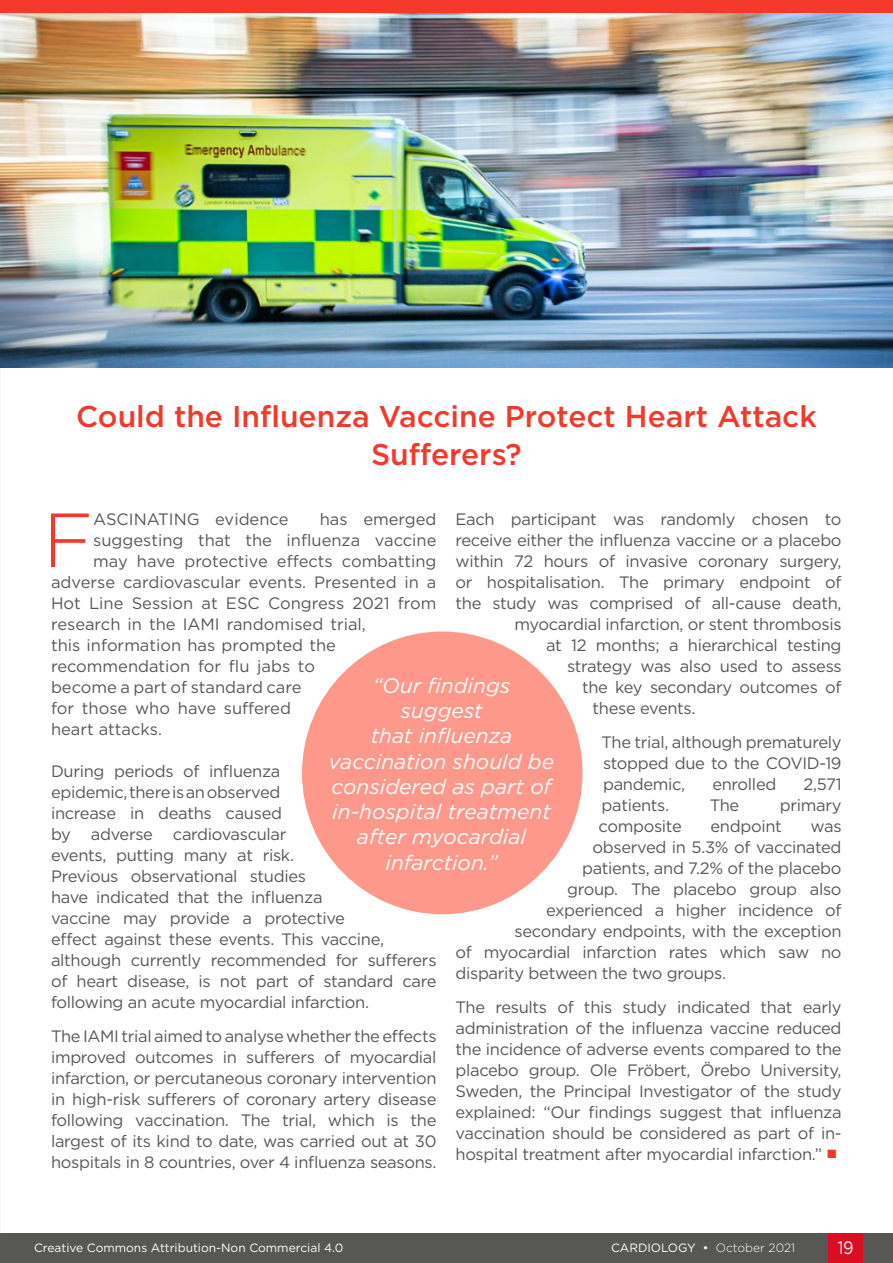
<style>
.page{position:relative;width:893px;height:1263px;background:#fff}
.page>*{position:absolute;margin:0;border:0;box-sizing:border-box;transform-origin:0 0}
.Drop_Cap{font:300 76.5px "Gotham";color:#f4382b}
.Story_Title_Heading{font:500 30px/37.5px "Gotham";color:#f4382b;text-align:center}
.Body_Text_Quote{font:italic 21px/25.2px "Gotham";color:#fff;text-align:center}
.t1{font:18px "Gotham";color:#fff;scale:.9 1}
.Body_Text{font:16.5px/21px "Gotham";letter-spacing:-.02em;color:#575756;text-align:justify}
.Drop_Cap-2{font:16.5px "Gotham";color:#575756}
.t2{font:12px "Gotham";color:#fff}
.s1{font-family:"Arial";font-size:18px;color:#f4382b}
.s2{font-weight:300}
</style>
<div class="page">
<div style="left:0;top:1233px;width:893px;height:30px;background:#575756"></div>
<div style="left:829px;top:1233px;width:34px;height:30px;background:#dc0c23"></div>
<img style="left:0;top:13px;width:893px;height:355px">
<div style="left:302px;top:631px;width:280px;height:283px;background:#fe988a;border-radius:50%"></div>
<div style="left:0;top:0;width:893px;height:13px;background:#f4382b"></div>
<p class="Story_Title_Heading" style="left:76px;top:397px;width:742px">Could the Influenza Vaccine Protect Heart Attack<br>Sufferers?</p>
<p class="Drop_Cap" style="left:43px;top:492px;width:52px">F</p>
<p class="Drop_Cap-2" style="left:93px;top:509px;width:197px">ASCINATING evidence</p>
<p class="Drop_Cap-2" style="left:320px;top:509px;width:118px">has emerged</p>
<p class="Body_Text" style="left:455px;top:508px;width:388px">Each participant was randomly chosen to</p>
<p class="Body_Text" style="left:455px;top:529px;width:388px">receive either the influenza vaccine or a placebo</p>
<p class="Body_Text" style="left:455px;top:550px;width:388px">within 72 hours of invasive coronary surgery,</p>
<p class="Body_Text" style="left:455px;top:571px;width:388px">or hospitalisation. The primary endpoint of</p>
<p class="Body_Text" style="left:455px;top:592px;width:388px">the study was comprised of all-cause death,</p>
<p class="Body_Text" style="left:515px;top:613px;width:329px">myocardial infarction, or stent thrombosis</p>
<p class="Body_Text" style="left:546px;top:634px;width:297px">at 12 months; a hierarchical testing</p>
<p class="Body_Text" style="left:567px;top:655px;width:276px">strategy was also used to assess</p>
<p class="Body_Text" style="left:582px;top:676px;width:261px">the key secondary outcomes of</p>
<p class="Body_Text" style="left:593px;top:697px;width:104px">these events.</p>
<p class="Body_Text" style="left:602px;top:731px;width:242px">The trial, although prematurely stopped due to the COVID-19 pandemic,</p>
<p class="Drop_Cap-2" style="left:93px;top:530px;width:345px">suggesting that the influenza vaccine</p>
<p class="Drop_Cap-2" style="left:93px;top:551px;width:345px">may have protective effects combatting</p>
<p class="Drop_Cap-2" style="left:51px;top:572px;width:387px">adverse cardiovascular events. Presented in a</p>
<p class="Drop_Cap-2" style="left:51px;top:593px;width:387px">Hot Line Session at ESC Congress 2021 from</p>
<p class="Drop_Cap-2" style="left:51px;top:614px;width:316px">research in the IAMI randomised trial,</p>
<p class="Drop_Cap-2" style="left:51px;top:635px;width:287px">this information has prompted the</p>
<p class="Drop_Cap-2" style="left:51px;top:656px;width:265px">recommendation for flu jabs to</p>
<p class="Drop_Cap-2" style="left:51px;top:677px;width:252px">become a part of standard care</p>
<p class="Drop_Cap-2" style="left:51px;top:698px;width:241px">for those who have suffered</p>
<p class="Drop_Cap-2" style="left:51px;top:719px;width:113px">heart attacks.</p>
<p class="Body_Text" style="left:51px;top:760px;width:387px;text-align:left">During periods of influenza<br>epidemic, there is an observed<br>increase in deaths caused<br>by adverse cardiovascular<br>events, putting many at risk.<br>Previous observational studies<br>have indicated that the influenza<br>vaccine may provide a protective<br>effect against these events. This vaccine, although currently recommended for sufferers of heart disease, is not part of standard care following an acute myocardial infarction.</p>
<p class="Body_Text" style="left:51px;top:1025px;width:387px">The IAMI trial aimed to analyse whether the effects improved outcomes in sufferers of myocardial infarction, or percutaneous coronary intervention in high-risk sufferers of coronary artery disease following vaccination. The trial, which is the largest of its kind to date, was carried out at 30 hospitals in 8 countries, over 4 influenza seasons.</p>
<p class="Body_Text_Quote" style="left:329px;top:673px;width:227px">“Our findings<br>suggest<br>that influenza vaccination should be considered as part of in-hospital treatment after myocardial infarction.”</p>
<p class="Body_Text" style="left:712px;top:773px;width:66px">enrolled</p>
<p class="Body_Text" style="left:803px;top:773px;width:40px">2,571</p>
<p class="Body_Text" style="left:602px;top:794px;width:69px">patients.</p>
<p class="Body_Text" style="left:710px;top:794px;width:31px">The</p>
<p class="Body_Text" style="left:780px;top:794px;width:63px">primary</p>
<p class="Body_Text" style="left:599px;top:815px;width:85px">composite</p>
<p class="Body_Text" style="left:710px;top:815px;width:73px">endpoint</p>
<p class="Body_Text" style="left:811px;top:815px;width:32px">was</p>
<p class="Body_Text" style="left:593px;top:836px;width:251px">observed in 5.3% of vaccinated</p>
<p class="Body_Text" style="left:582px;top:857px;width:261px">patients, and 7.2% of the placebo</p>
<p class="Body_Text" style="left:567px;top:878px;width:276px">group. The placebo group also</p>
<p class="Body_Text" style="left:546px;top:899px;width:297px">experienced a higher incidence of</p>
<p class="Body_Text" style="left:515px;top:920px;width:328px">secondary endpoints, with the exception</p>
<p class="Body_Text" style="left:455px;top:941px;width:388px">of myocardial infarction rates which saw no</p>
<p class="Body_Text" style="left:455px;top:962px;width:272px">disparity between the two groups.</p>
<p class="Body_Text" style="left:455px;top:996px;width:388px">The results of this study indicated that early administration of the influenza vaccine reduced the incidence of adverse events compared to the placebo group. Ole Fröbert, Örebo University, Sweden, the Principal Investigator of the study explained: “Our findings suggest that influenza vaccination should be considered as part of in&shy;hospital treatment after myocardial infarction.” <span class="s1">■</span></p>
<p class="t2" style="left:34px;top:1240px;width:311px">Creative Commons Attribution-Non Commercial 4.0</p>
<p class="t2" style="left:611px;top:1240px;width:186px">CARDIOLOGY • <span class="s2">October 2021</span></p>
<p class="t1" style="left:838px;top:1236px;width:19px">19</p>
</div>
